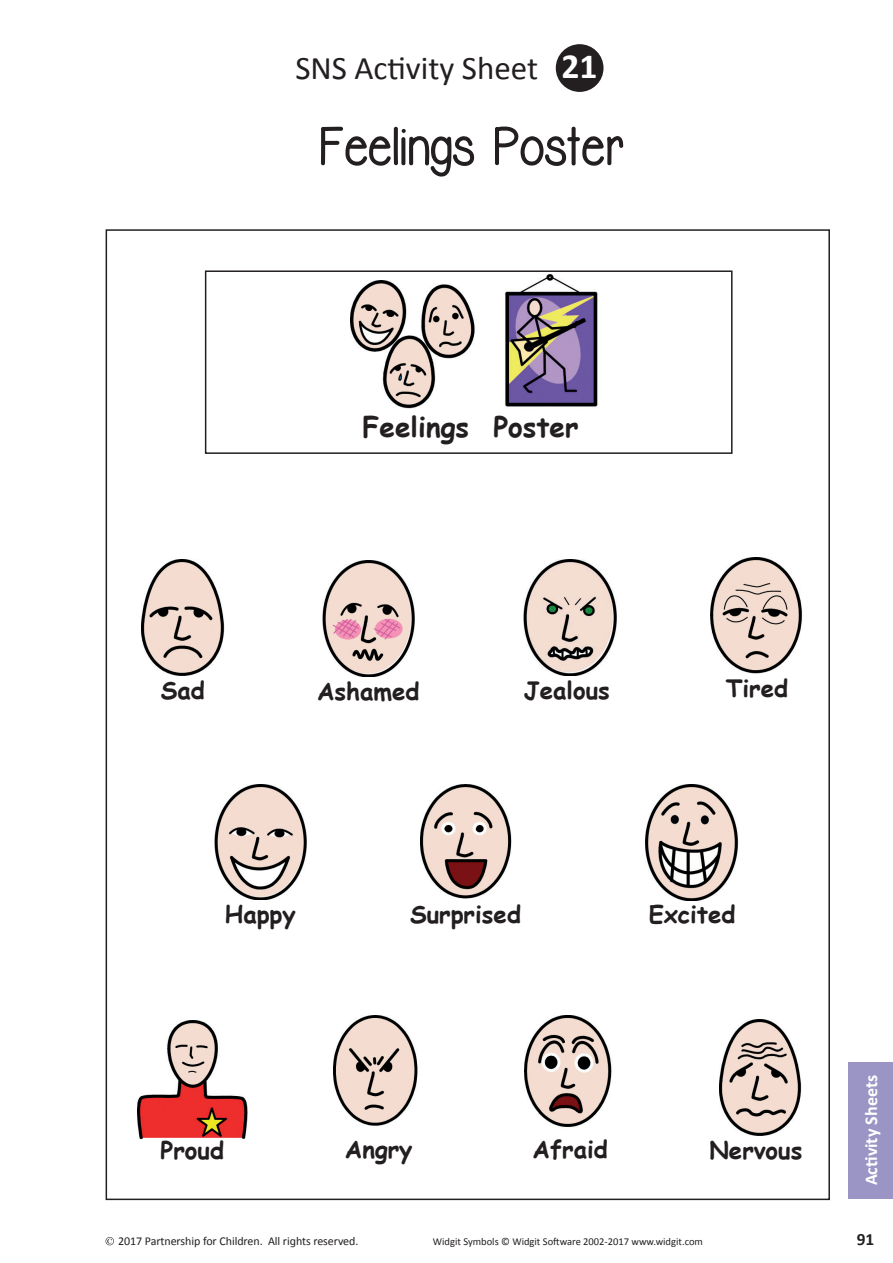
<style>
.page{position:relative;width:893px;height:1263px;background:#fff}
.page>*{position:absolute;margin:0;border:0;box-sizing:border-box;transform-origin:0 0}
.t1{font:52.5px "Alexis Marie";letter-spacing:.03em;color:#231f20}
.t2{font:700 35.55px "Calibri";color:#fff}
.t3{font:33px "Calibri";color:#231f20}
.t4{font:700 27.9px "Comic Sans MS";color:#231f20}
.t5{font:700 24px "Comic Sans MS";color:#231f20}
.t6{font:700 18px "Calibri";color:#fff}
.t7{font:700 17.25px "Calibri";color:#231f20}
.t8{font:12px "Calibri";letter-spacing:-.005em;color:#231f20}
.t9{font:10.5px "Calibri";color:#231f20}
</style>
<div class="page">
<svg style="left:106px;top:1237px;width:8px;height:8px"></svg>
<div style="left:847px;top:1062px;width:45px;height:136px;background:#9b95c5"></div>
<div style="left:555px;top:44px;width:48px;height:48px;background:#231f20;border-radius:50%"></div>
<div style="left:205px;top:270px;width:527px;height:184px;border:2px solid #231f20"></div>
<svg style="left:321px;top:126px;width:153px;height:51px"></svg>
<svg style="left:495px;top:126px;width:129px;height:40px"></svg>
<img style="left:350px;top:280px;width:125px;height:129px">
<img style="left:505px;top:274px;width:93px;height:133px">
<img style="left:333px;top:1016px;width:84px;height:110px">
<img style="left:524px;top:1016px;width:88px;height:111px">
<img style="left:142px;top:560px;width:83px;height:115px">
<img style="left:523px;top:560px;width:93px;height:115px">
<img style="left:719px;top:1019px;width:82px;height:116px">
<img style="left:322px;top:561px;width:92px;height:116px">
<img style="left:710px;top:558px;width:92px;height:116px">
<img style="left:214px;top:784px;width:92px;height:116px">
<img style="left:420px;top:784px;width:92px;height:115px">
<img style="left:646px;top:784px;width:92px;height:116px">
<img style="left:137px;top:1020px;width:111px;height:118px">
<h3 class="t3" style="left:295px;top:47px;width:244px">SNS Activity Sheet</h3>
<h2 class="t2" style="left:561px;top:43px;width:37px">21</h2>
<h1 class="t1" style="left:317px;top:120px;width:307px">Feelings Poster</h1>
<p class="t4" style="left:362px;top:406px;width:218px">Feelings Poster</p>
<p class="t5" style="left:161px;top:672px;width:46px">Sad</p>
<p class="t5" style="left:317px;top:674px;width:104px">Ashamed</p>
<p class="t5" style="left:523px;top:672px;width:88px">Jealous</p>
<p class="t5" style="left:725px;top:671px;width:64px">Tired</p>
<p class="t5" style="left:225px;top:897px;width:72px">Happy</p>
<p class="t5" style="left:410px;top:897px;width:112px">Surprised</p>
<p class="t5" style="left:648px;top:897px;width:89px">Excited</p>
<p class="t5" style="left:160px;top:1133px;width:65px">Proud</p>
<p class="t5" style="left:345px;top:1132px;width:69px">Angry</p>
<p class="t5" style="left:532px;top:1132px;width:77px">Afraid</p>
<p class="t5" style="left:709px;top:1132px;width:94px">Nervous</p>
<p class="t6" style="left:859px;top:1185px;width:112px;rotate:-90deg">Activity Sheets</p>
<p class="t8" style="left:118px;top:1233px;width:242px">2017 Partnership for Children. All rights reserved.</p>
<p class="t7" style="left:856px;top:1228px;width:19px">91</p>
<p class="t9" style="left:433px;top:1234px;width:271px">Widgit Symbols © Widgit Software 2002-2017 www.widgit.com</p>
</div>
